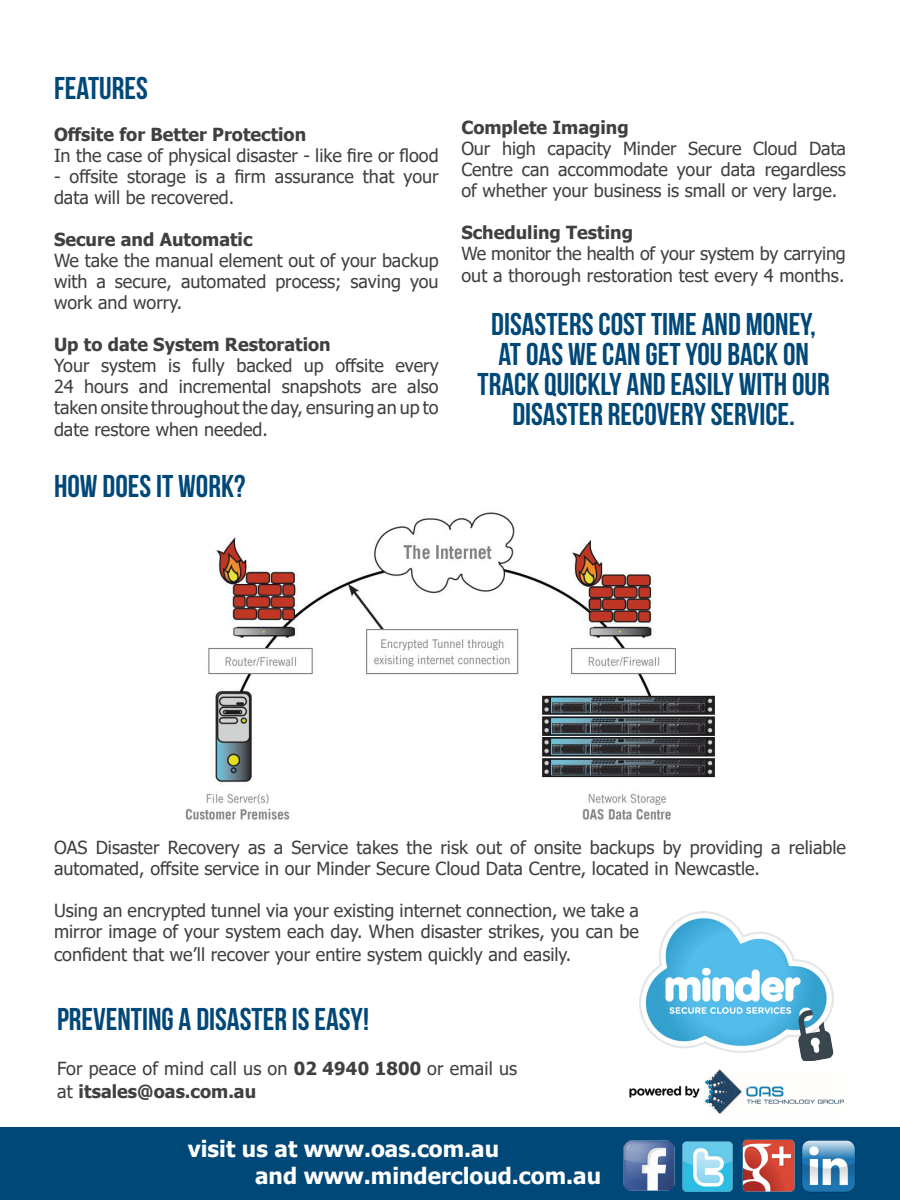
<style>
.page{position:relative;width:900px;height:1200px;background:#fff}
.page>*{position:absolute;margin:0;border:0;box-sizing:border-box;transform-origin:0 0}
.t1{font:31.5px/30px "Bebas Neue";color:#004878;text-align:center}
.t2{font:700 22.5px "Tahoma";color:#fff}
.t3{font:18px/21px "Tahoma";color:#404040}
.t4{font:700 18px "Tahoma";color:#404040}
.s1{font-weight:700}
</style>
<div class="page">
<img style="left:185px;top:512px;width:530px;height:308px">
<div style="left:0;top:1127px;width:900px;height:73px;background:#004878"></div>
<img style="left:623px;top:1140px;width:52px;height:51px">
<img style="left:742px;top:1139px;width:53px;height:53px">
<img style="left:801px;top:1140px;width:55px;height:53px">
<img style="left:682px;top:1141px;width:51px;height:51px">
<img style="left:639px;top:911px;width:194px;height:150px">
<img style="left:629px;top:1069px;width:216px;height:46px">
<p class="t1" style="left:54px;top:72px;width:95px">FEATURES</p>
<p class="t4" style="left:54px;top:121px;width:254px">Offsite for Better Protection</p>
<p class="t3" style="left:54px;top:146px;width:386px">In the case of physical disaster - like fire or flood</p>
<p class="t3" style="left:54px;top:167px;width:386px">- offsite storage is a firm assurance that your data will be recovered.</p>
<p class="t4" style="left:54px;top:226px;width:200px">Secure and Automatic</p>
<p class="t3" style="left:54px;top:251px;width:386px;text-align:justify">We take the manual element out of your backup with a secure, automated process; saving you work and worry.</p>
<p class="t4" style="left:54px;top:331px;width:278px">Up to date System Restoration</p>
<p class="t3" style="left:54px;top:355px;width:386px;line-height:21.5px;text-align:justify">Your system is fully backed up offsite every 24 hours and incremental snapshots are also taken onsite throughout the day, ensuring an up to date restore when needed.</p>
<p class="t1" style="left:54px;top:471px;width:193px">HOW DOES IT WORK?</p>
<p class="t4" style="left:461px;top:115px;width:169px">Complete Imaging</p>
<p class="t3" style="left:461px;top:139px;width:386px;text-align:justify">Our high capacity Minder Secure Cloud Data Centre can accommodate your data regardless of whether your business is small or very large.</p>
<p class="t4" style="left:461px;top:220px;width:173px">Scheduling Testing</p>
<p class="t3" style="left:461px;top:243px;width:386px;line-height:22.5px">We monitor the health of your system by carrying out a thorough restoration test every 4 months.</p>
<p class="t1" style="left:478px;top:309px;width:354px">DISASTERS COST TIME AND MONEY,<br>AT OAS WE CAN GET YOU BACK ON<br>TRACK QUICKLY AND EASILY WITH OUR<br>DISASTER RECOVERY SERVICE.</p>
<p class="t3" style="left:54px;top:838px;width:794px">OAS Disaster Recovery as a Service takes the risk out of onsite backups by providing a reliable automated, offsite service in our Minder Secure Cloud Data Centre, located in Newcastle.</p>
<p class="t3" style="left:54px;top:901px;width:587px;line-height:21.8px;text-align:justify">Using an encrypted tunnel via your existing internet connection, we take a mirror image of your system each day. When disaster strikes, you can be confident that we’ll recover your entire system quickly and easily.</p>
<p class="t1" style="left:57px;top:1004px;width:314px">PREVENTING A DISASTER IS EASY!</p>
<p class="t3" style="left:57px;top:1058px;width:462px;line-height:22.5px">For peace of mind call us on <span class="s1">02 4940 1800</span> or email us at <span class="s1">itsales@oas.com.au</span></p>
<p class="t2" style="left:188px;top:1133px;width:313px">visit us at www.oas.com.au</p>
<p class="t2" style="left:255px;top:1160px;width:347px">and www.mindercloud.com.au</p>
</div>
